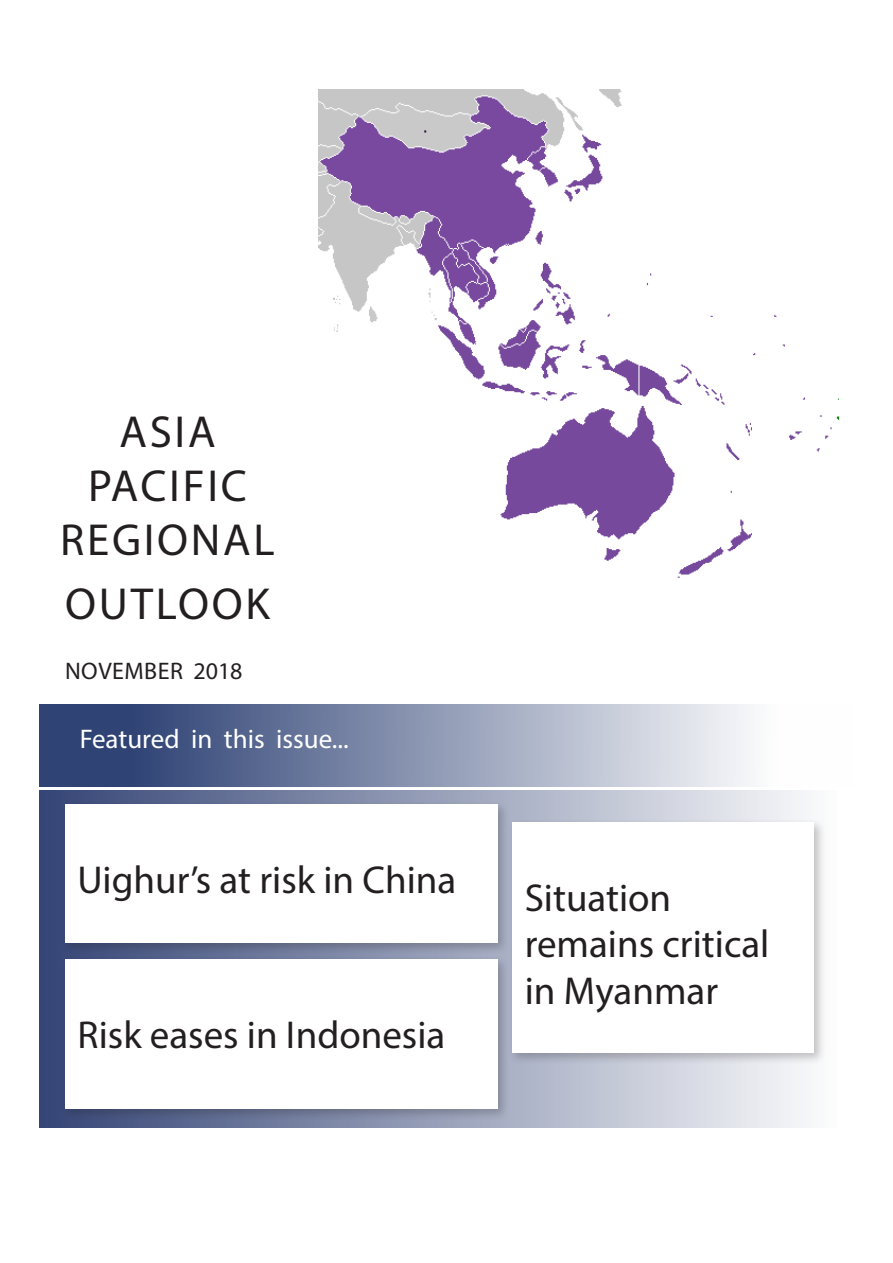
<style>
.page{position:relative;width:893px;height:1263px;background:#fff}
.page>*{position:absolute;margin:0;border:0;box-sizing:border-box;transform-origin:0 0}
.t1{font:45px/54px "Myriad Pro";letter-spacing:.06em;color:#231f20;text-align:center}
.Titles{font:39px/46.8px "Myriad Pro";color:#231f20}
.Titles-2{font:27px "Myriad Pro";color:#fff}
.t2{font:24px "Myriad Pro";letter-spacing:.02em;color:#231f20}
</style>
<div class="page">
<div style="left:40px;top:704px;width:815px;height:83px;background:linear-gradient(to right,#1a3067,#fff)"></div>
<svg style="left:40px;top:791px;width:765px;height:337px;background:#a4abc1"></svg>
<div style="left:61px;top:800px;width:449px;height:155px;background:#231f20;opacity:.25"></div>
<svg style="left:65px;top:804px;width:432px;height:138px"></svg>
<div style="left:508px;top:818px;width:318px;height:247px;background:#231f20;opacity:.25"></div>
<svg style="left:512px;top:822px;width:302px;height:230px"></svg>
<div style="left:61px;top:955px;width:449px;height:166px;background:#231f20;opacity:.25"></div>
<svg style="left:65px;top:959px;width:432px;height:150px"></svg>
<img style="left:319px;top:89px;width:520px;height:489px">
<p class="t1" style="left:60px;top:404px;width:216px">ASIA<br>PACIFIC<br>REGIONAL</p>
<p class="t1" style="left:65px;top:577px;width:206px">OUTLOOK</p>
<p class="t2" style="left:65px;top:657px;width:179px">NOVEMBER 2018</p>
<p class="Titles-2" style="left:80px;top:722px;width:270px">Featured in this issue...</p>
<p class="Titles" style="left:77px;top:855px;width:380px">Uighur’s at risk in China</p>
<p class="Titles" style="left:77px;top:1011px;width:369px">Risk eases in Indonesia</p>
<p class="Titles" style="left:525px;top:873px;width:246px">Situation remains critical in Myanmar</p>
</div>
